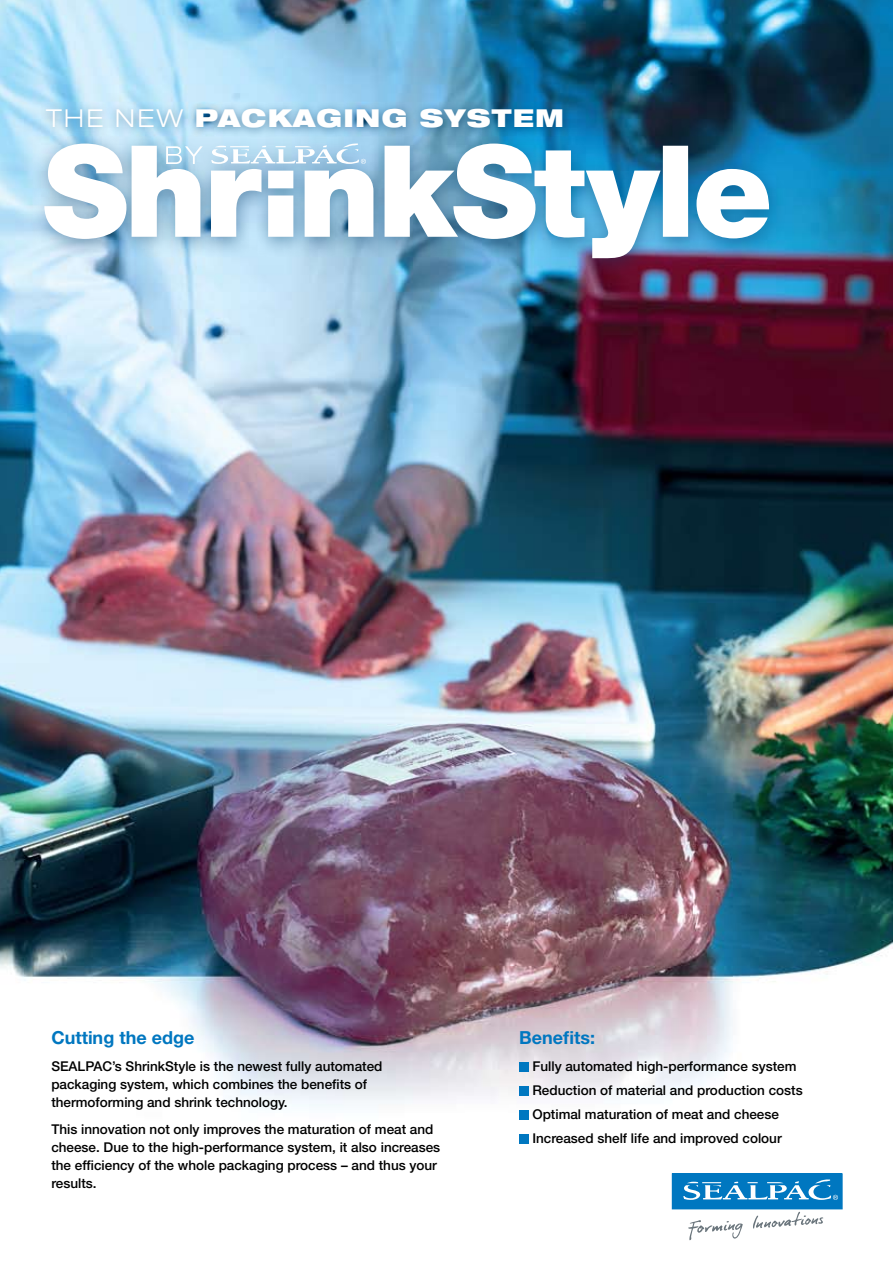
<style>
.page{position:relative;width:893px;height:1263px;background:#fff}
.page>*{position:absolute;margin:0;border:0;box-sizing:border-box;transform-origin:0 0}
.t1{font:900 expanded 24.75px "Helvetica Neue";letter-spacing:.05em;color:#fff}
.t2{font:700 18px "Helvetica Neue";color:#0077c0}
.t3{font:500 13.5px/18px "Helvetica Neue";color:#000}
.s1{font-weight:300}
</style>
<div class="page">
<img style="left:0;top:0;width:893px;height:1241px">
<div style="left:25px;top:128px;width:761px;height:152px;background:#003965;opacity:.5"></div>
<svg style="left:44px;top:143px;width:725px;height:115px"></svg>
<div style="left:672px;top:1174px;width:170px;height:35px;background:#0077c0"></div>
<svg style="left:683px;top:1179px;width:155px;height:21px"></svg>
<svg style="left:688px;top:1220px;width:55px;height:20px"></svg>
<svg style="left:753px;top:1212px;width:70px;height:17px"></svg>
<div style="left:37px;top:101px;width:534px;height:38px;background:#003965;opacity:.5"></div>
<div style="left:519px;top:1062px;width:10px;height:9px;background:#0077c0"></div>
<div style="left:519px;top:1086px;width:10px;height:9px;background:#0077c0"></div>
<div style="left:519px;top:1110px;width:10px;height:9px;background:#0077c0"></div>
<div style="left:519px;top:1134px;width:10px;height:9px;background:#0077c0"></div>
<h1 class="t1" style="left:46px;top:102px;width:519px"><span class="s1">THE NEW</span> PACKAGING SYSTEM</h1>
<h2 class="t2" style="left:51px;top:1027px;width:145px">Cutting the edge</h2>
<p class="t3" style="left:51px;top:1057px;width:333px">SEALPAC’s ShrinkStyle is the newest fully automated packaging system, which combines the benefits of thermoforming and shrink technology.</p>
<p class="t3" style="left:51px;top:1120px;width:390px">This innovation not only improves the maturation of meat and cheese. Due to the high-performance system, it also increases the efficiency of the whole packaging process – and thus your results.</p>
<h2 class="t2" style="left:519px;top:1027px;width:78px">Benefits:</h2>
<p class="t3" style="left:532px;top:1054px;width:272px;line-height:24px">Fully automated high-performance system Reduction of material and production costs Optimal maturation of meat and cheese Increased shelf life and improved colour</p>
</div>
